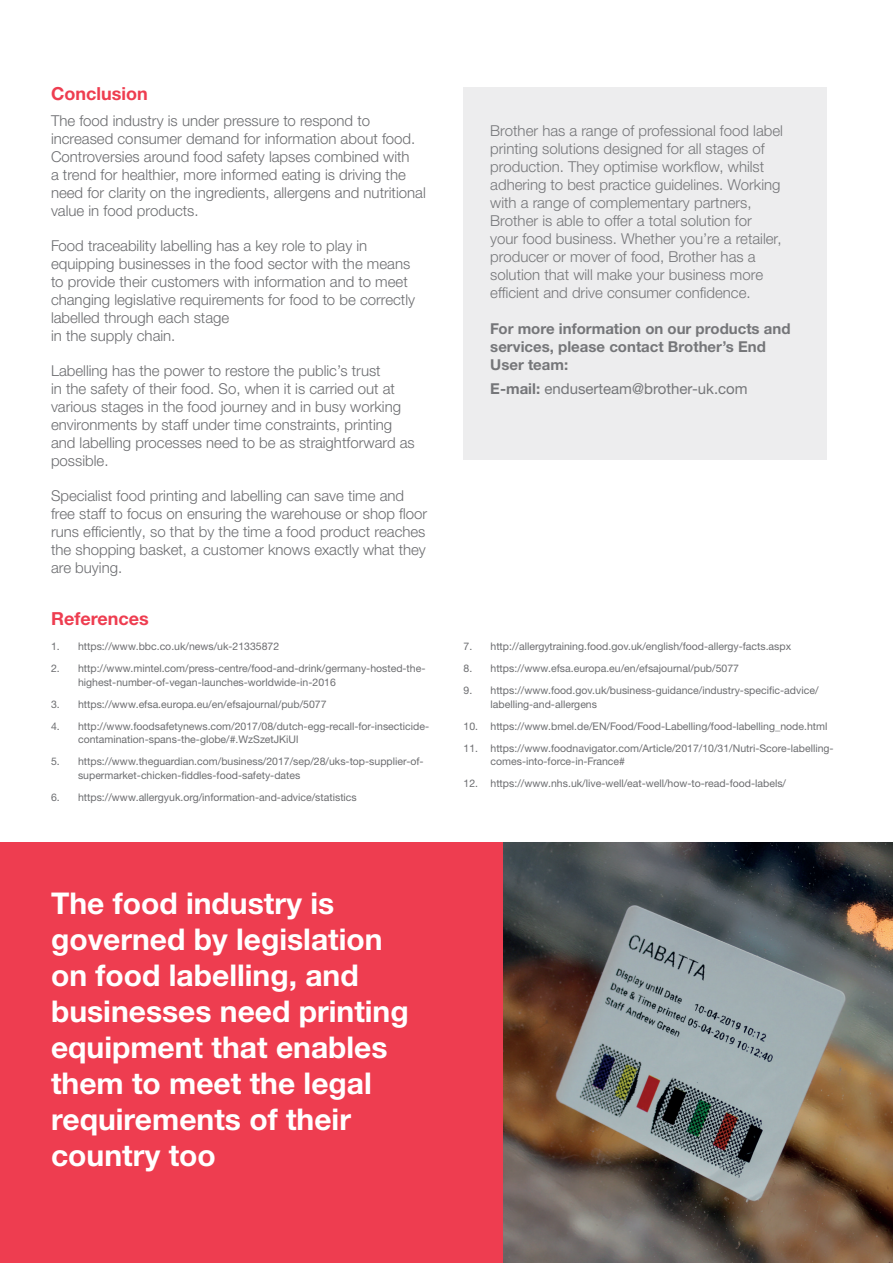
<style>
.page{position:relative;width:893px;height:1263px;background:#fff}
.page>*{position:absolute;margin:0;border:0;box-sizing:border-box;transform-origin:0 0}
.t1{font:700 30px/36px "Helvetica Neue LTW1 G";color:#fff}
.t2{font:700 18px "Helvetica Neue LTW1 G";color:#ee3d50}
.t3{font:300 15px/18px "Helvetica Neue LTW1 G";color:#6c6d70}
.t4{font:300 15px/18px "Helvetica Neue LTW1 G";color:#757679}
.t5{font:700 15px/18px "Helvetica Neue LTW1 G";color:#757679}
.t6{font:15px "Helvetica Neue LTW1 G";color:#757679}
.t7{font:10.5px/13.5px "Helvetica Neue LTW1 G";color:#6c6d70}
.s1{font-weight:700}
</style>
<div class="page">
<div style="left:0;top:842px;width:504px;height:421px;background:#ee3d50"></div>
<div style="left:463px;top:87px;width:364px;height:372px;background:#ededee"></div>
<img style="left:504px;top:842px;width:389px;height:421px">
<p class="t2" style="left:51px;top:82px;width:98px">Conclusion</p>
<p class="t3" style="left:51px;top:112px;width:376px">The food industry is under pressure to respond to increased consumer demand for information about food.<br>Controversies around food safety lapses combined with<br>a trend for healthier, more informed eating is driving the need for clarity on the ingredients, allergens and nutritional value in food products.</p>
<p class="t3" style="left:51px;top:237px;width:366px">Food traceability labelling has a key role to play in equipping businesses in the food sector with the means to provide their customers with information and to meet changing legislative requirements for food to be correctly labelled through each stage<br>in the supply chain.</p>
<p class="t3" style="left:51px;top:362px;width:365px">Labelling has the power to restore the public’s trust<br>in the safety of their food. So, when it is carried out at various stages in the food journey and in busy working environments by staff under time constraints, printing and labelling processes need to be as straightforward as possible.</p>
<p class="t3" style="left:51px;top:487px;width:378px">Specialist food printing and labelling can save time and free staff to focus on ensuring the warehouse or shop floor runs efficiently, so that by the time a food product reaches the shopping basket, a customer knows exactly what they are buying.</p>
<p class="t2" style="left:51px;top:608px;width:99px">References</p>
<p class="t7" style="left:51px;top:640px;width:230px">1. https://www.bbc.co.uk/news/uk-21335872</p>
<p class="t7" style="left:78px;top:662px;width:349px;text-indent:-27px">2. http://www.mintel.com/press-centre/food-and-drink/germany-hosted-the&shy;highest-number-of-vegan-launches-worldwide-in-2016</p>
<p class="t7" style="left:51px;top:697px;width:277px">3. https://www.efsa.europa.eu/en/efsajournal/pub/5077</p>
<p class="t7" style="left:78px;top:719px;width:353px;text-indent:-27px">4. http://www.foodsafetynews.com/2017/08/dutch-egg-recall-for-insecticide&shy;contamination-spans-the-globe/#.WzSzetJKiUl</p>
<p class="t7" style="left:78px;top:755px;width:347px;text-indent:-27px">5. https://www.theguardian.com/business/2017/sep/28/uks-top-supplier-of&shy;supermarket-chicken-fiddles-food-safety-dates</p>
<p class="t7" style="left:51px;top:790px;width:307px">6. https://www.allergyuk.org/information-and-advice/statistics</p>
<p class="t4" style="left:490px;top:122px;width:294px">Brother has a range of professional food label printing solutions designed for all stages of production. They optimise workflow, whilst adhering to best practice guidelines. Working with a range of complementary partners, Brother is able to offer a total solution for your food business. Whether you’re a retailer, producer or mover of food, Brother has a solution that will make your business more efficient and drive consumer confidence.</p>
<p class="t5" style="left:490px;top:320px;width:302px">For more information on our products and services, please contact Brother’s End<br>User team:</p>
<p class="t6" style="left:490px;top:380px;width:259px"><span class="s1">E-mail:</span> enduserteam@brother-uk.com</p>
<p class="t7" style="left:463px;top:640px;width:329px">7. http://allergytraining.food.gov.uk/english/food-allergy-facts.aspx</p>
<p class="t7" style="left:463px;top:662px;width:277px">8. https://www.efsa.europa.eu/en/efsajournal/pub/5077</p>
<p class="t7" style="left:490px;top:684px;width:329px;text-indent:-27px">9. https://www.food.gov.uk/business-guidance/industry-specific-advice/ labelling-and-allergens</p>
<p class="t7" style="left:463px;top:719px;width:365px">10. https://www.bmel.de/EN/Food/Food-Labelling/food-labelling_node.html</p>
<p class="t7" style="left:490px;top:741px;width:345px;text-indent:-27px">11. https://www.foodnavigator.com/Article/2017/10/31/Nutri-Score-labelling&shy;comes-into-force-in-France#</p>
<p class="t7" style="left:463px;top:777px;width:324px">12. https://www.nhs.uk/live-well/eat-well/how-to-read-food-labels/</p>
<p class="t1" style="left:51px;top:885px;width:359px">The food industry is governed by legislation on food labelling, and businesses need printing equipment that enables them to meet the legal requirements of their country too</p>
</div>
